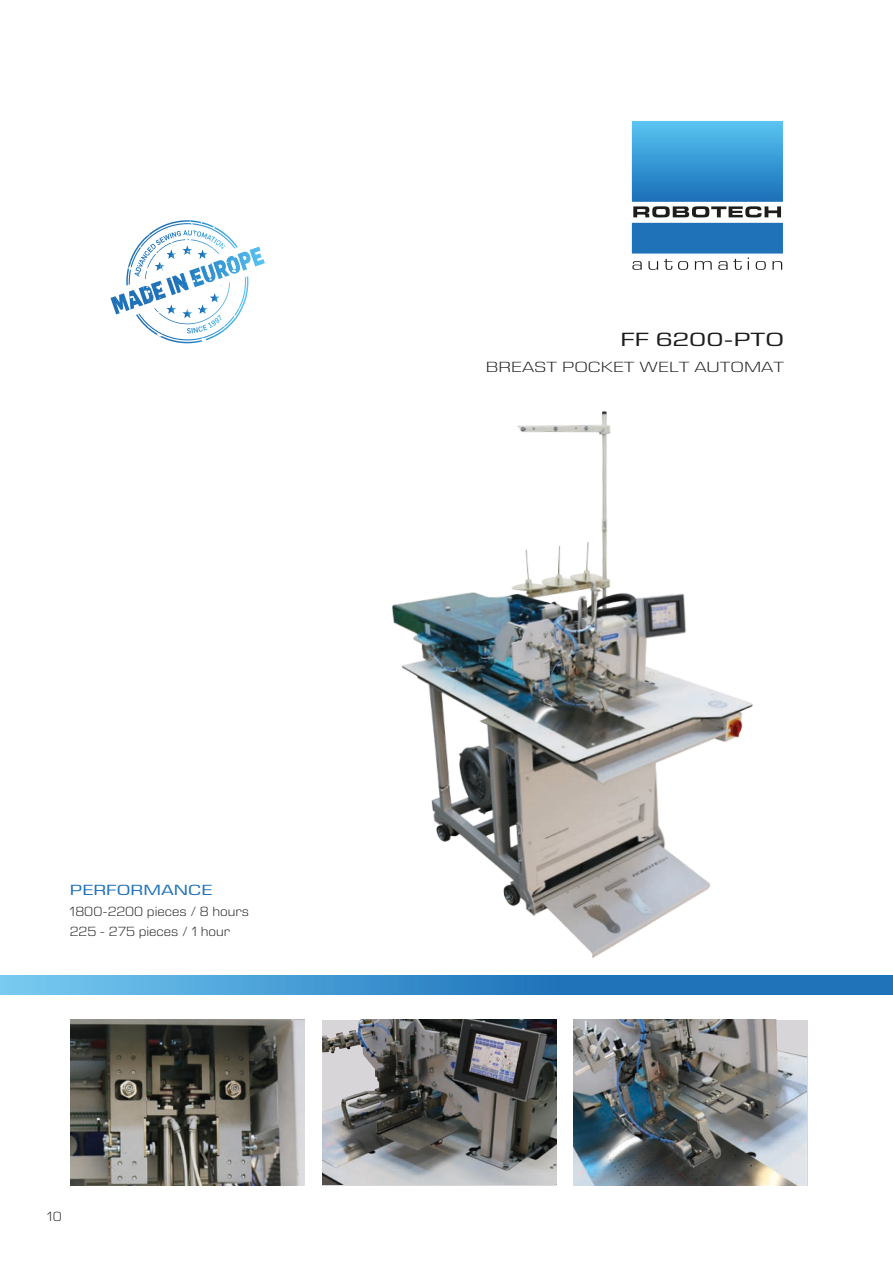
<style>
.page{position:relative;width:893px;height:1263px;background:#fff}
.page>*{position:absolute;margin:0;border:0;box-sizing:border-box;transform-origin:0 0}
.t1{font:19.5px "Eurostile Next LT Pro";color:#1d1d1b;scale:1.41 1}
.t2{font:300 15px "Eurostile Next LT Pro";color:#1d1d1b;scale:1.35 1}
.t3{font:15px "Eurostile Next LT Pro";color:#2273b9;scale:1.35 1}
.t4{font:300 13.5px/19.5px "Eurostile Next LT Pro";color:#1d1d1b;scale:1.1 1}
</style>
<div class="page">
<img style="left:358px;top:411px;width:425px;height:565px">
<img style="left:574px;top:1020px;width:233px;height:165px">
<img style="left:322px;top:1020px;width:234px;height:165px">
<img style="left:71px;top:1020px;width:234px;height:165px">
<svg style="left:0;top:976px;width:893px;height:19px"></svg>
<svg style="left:632px;top:121px;width:151px;height:149px"></svg>
<svg style="left:110px;top:220px;width:155px;height:123px"></svg>
<p class="t3" style="left:70px;top:882px;width:107px">PERFORMANCE</p>
<p class="t4" style="left:70px;top:902px;width:164px">1800-2200 pieces / 8 hours<br>225 - 275 pieces / 1 hour</p>
<p class="t4" style="left:47px;top:1207px;width:15px">10</p>
<h1 class="t1" style="left:620px;top:328px;width:118px">FF 6200-PTO</h1>
<p class="t2" style="left:486px;top:359px;width:222px">BREAST POCKET WELT AUTOMAT</p>
</div>
